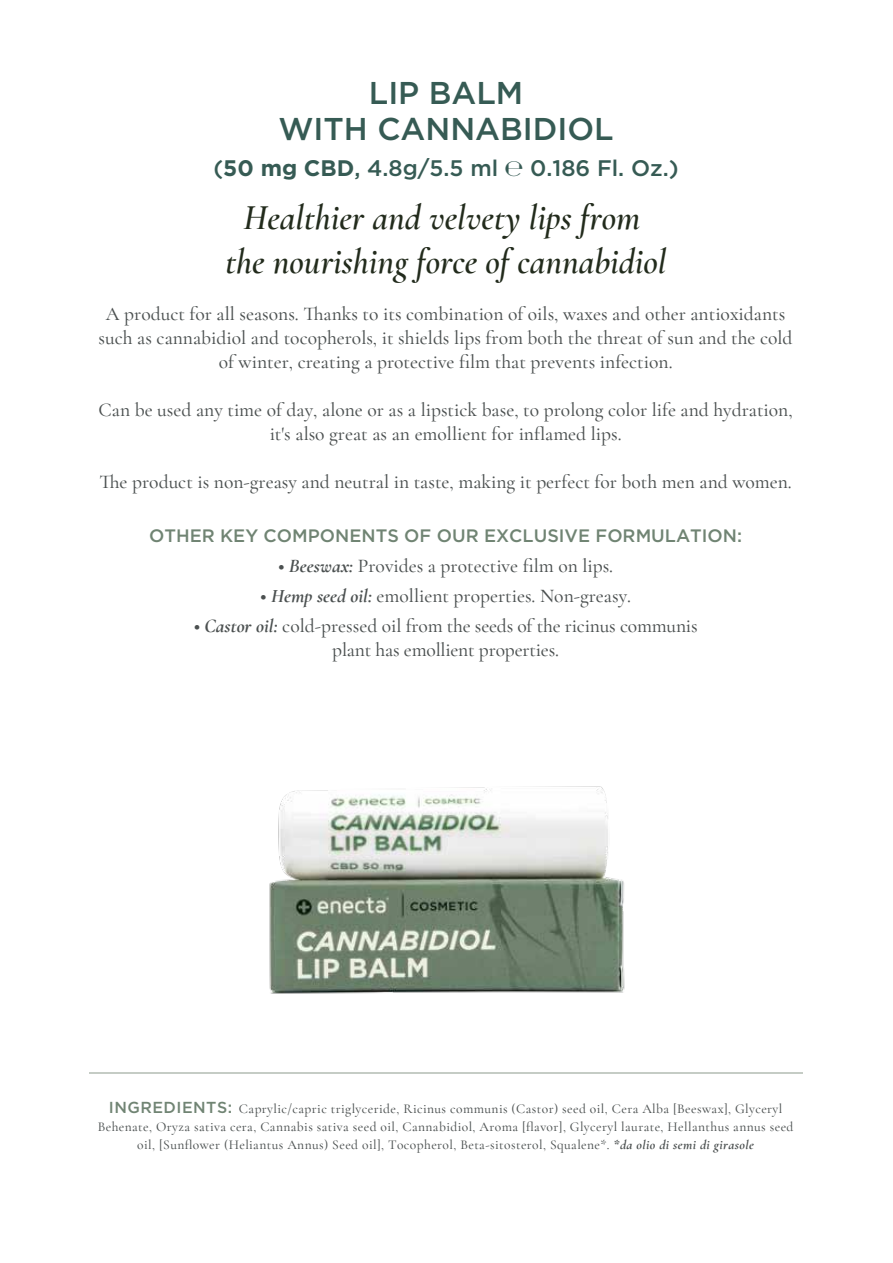
<style>
.page{position:relative;width:893px;height:1263px;background:#fff}
.page>*{position:absolute;margin:0;border:0;box-sizing:border-box;transform-origin:0 0}
.t1{font:italic 600 35.4px/43.3px "Cormorant";color:#222b1c;text-align:center}
.t2{font:500 31.5px/36px "Gotham HTF";color:#365b54;text-align:center}
.t3{font:500 22.5px "Gotham HTF";color:#365b54}
.t4{font:500 19.5px/24px "Cormorant Garamond";color:#4b5050;text-align:center}
.t5{font:500 18px "Gotham HTF";color:#708473}
.t6{font:500 13.5px/18px "Cormorant Garamond";letter-spacing:.03em;color:#4b5050;text-align:center}
.s1{font-weight:700}
.s2{font-family:"Myriad Pro";font-weight:400}
.s3{font-weight:700;font-style:italic}
.s4{font-family:"Gotham HTF";font-size:15.9px;color:#708473}
</style>
<div class="page">
<img style="left:269px;top:786px;width:534px;height:288px">
<hr style="left:89px;top:1072px;width:713px;height:2px;background:#4f674f">
<h2 class="t2" style="left:278px;top:74px;width:337px">LIP BALM<br>WITH CANNABIDIOL</h2>
<p class="t3" style="left:213px;top:155px;width:467px">(<span class="s1">50 mg CBD</span>, 4.8g/5.5 ml <span class="s2">℮</span> 0.186 Fl. Oz.)</p>
<h1 class="t1" style="left:226px;top:196px;width:442px">Healthier and velvety lips from the nourishing force of cannabidiol</h1>
<p class="t4" style="left:99px;top:302px;width:695px">A product for all seasons. Thanks to its combination of oils, waxes and other antioxidants such as cannabidiol and tocopherols, it shields lips from both the threat of sun and the cold of winter, creating a protective film that prevents infection.</p>
<p class="t4" style="left:99px;top:398px;width:696px">Can be used any time of day, alone or as a lipstick base, to prolong color life and hydration, it's also great as an emollient for inflamed lips.</p>
<p class="t4" style="left:100px;top:470px;width:694px">The product is non-greasy and neutral in taste, making it perfect for both men and women.</p>
<p class="t5" style="left:149px;top:525px;width:595px">OTHER KEY COMPONENTS OF OUR EXCLUSIVE FORMULATION:</p>
<p class="t4" style="left:278px;top:554px;width:337px"><span class="s3">• Beeswax:</span> Provides a protective film on lips.</p>
<p class="t4" style="left:260px;top:584px;width:372px"><span class="s3">• Hemp seed oil:</span> emollient properties. Non-greasy.</p>
<p class="t4" style="left:194px;top:614px;width:505px"><span class="s3">• Castor oil:</span> cold-pressed oil from the seeds of the ricinus communis plant has emollient properties.</p>
<p class="t6" style="left:98px;top:1099px;width:697px"><span class="s4">INGREDIENTS:</span> Caprylic/capric triglyceride, Ricinus communis (Castor) seed oil, Cera Alba [Beeswax], Glyceryl<br>Behenate, Oryza sativa cera, Cannabis sativa seed oil, Cannabidiol, Aroma [flavor], Glyceryl laurate, Hellanthus annus seed oil, [Sunflower (Heliantus Annus) Seed oil], Tocopherol, Beta-sitosterol, Squalene*. <span class="s3">*da olio di semi di girasole</span></p>
</div>
